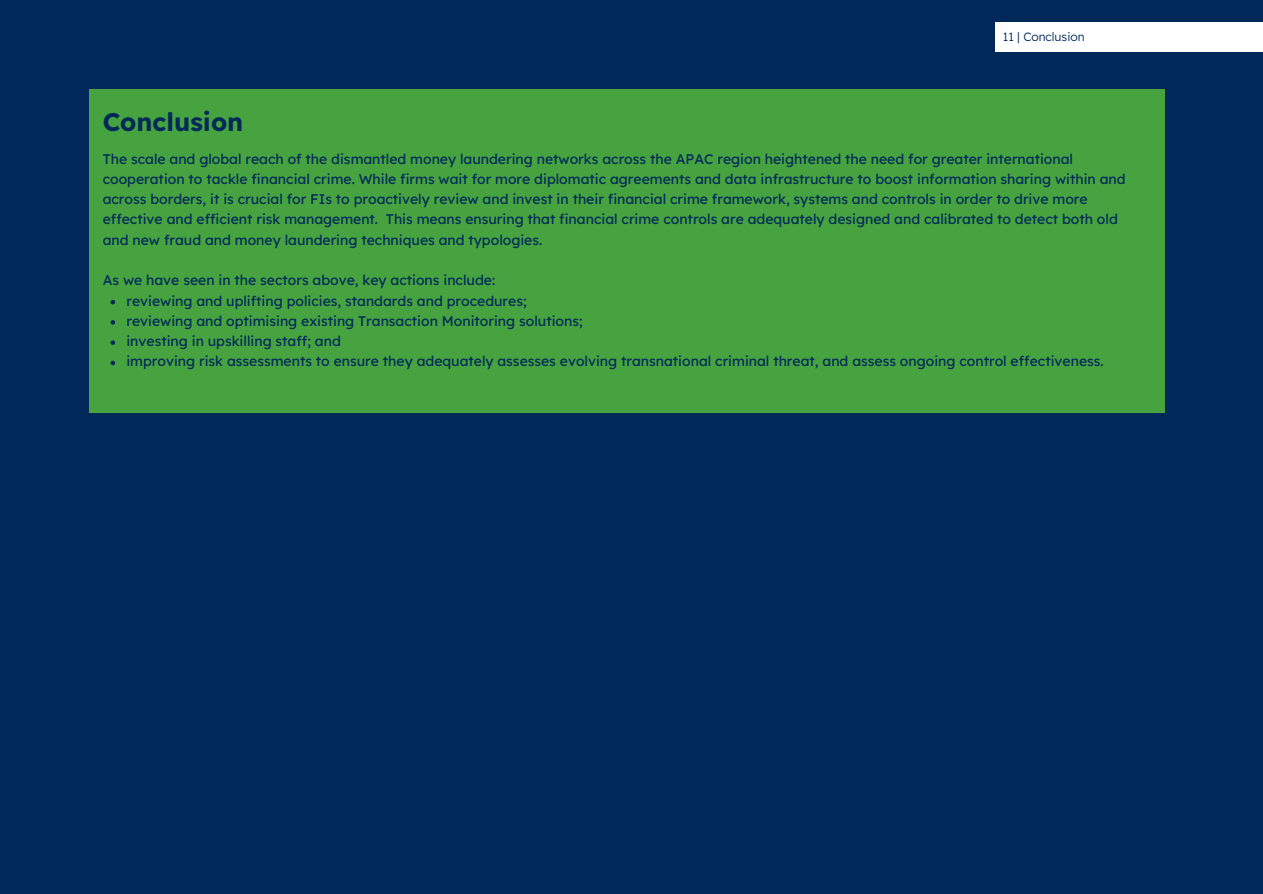
<style>
.page{position:relative;width:1263px;height:894px;background:#fff}
.page>*{position:absolute;margin:0;border:0;box-sizing:border-box;transform-origin:0 0}
.t1{font:700 25.35px "Lexend";color:#002959}
.t2{font:13.95px/20.2px "Lexend";color:#002959}
.t3{font:300 12px "Lexend";color:#002959}
</style>
<div class="page">
<div style="left:0;top:0;width:1263px;height:893px;background:#002959"></div>
<div style="left:89px;top:89px;width:1075px;height:323px;background:#47a340"></div>
<svg style="left:111px;top:300px;width:4px;height:4px"></svg>
<svg style="left:111px;top:320px;width:4px;height:4px"></svg>
<svg style="left:111px;top:340px;width:4px;height:5px"></svg>
<svg style="left:111px;top:360px;width:4px;height:5px"></svg>
<div style="left:995px;top:22px;width:268px;height:30px;background:#fff"></div>
<p class="t3" style="left:1003px;top:29px;width:83px">11 | Conclusion</p>
<p class="t1" style="left:103px;top:105px;width:142px">Conclusion</p>
<h1 class="t2" style="left:103px;top:148px;width:1024px">The scale and global reach of the dismantled money laundering networks across the APAC region heightened the need for greater international cooperation to tackle financial crime. While firms wait for more diplomatic agreements and data infrastructure to boost information sharing within and across borders, it is crucial for FIs to proactively review and invest in their financial crime framework, systems and controls in order to drive more effective and efficient risk management. This means ensuring that financial crime controls are adequately designed and calibrated to detect both old and new fraud and money laundering techniques and typologies.</h1>
<h2 class="t2" style="left:103px;top:270px;width:394px">As we have seen in the sectors above, key actions include:</h2>
<h2 class="t2" style="left:126px;top:290px;width:402px">reviewing and uplifting policies, standards and procedures;</h2>
<p class="t2" style="left:126px;top:310px;width:458px">reviewing and optimising existing Transaction Monitoring solutions;</p>
<p class="t2" style="left:126px;top:330px;width:216px">investing in upskilling staff; and</p>
<p class="t2" style="left:126px;top:351px;width:979px">improving risk assessments to ensure they adequately assesses evolving transnational criminal threat, and assess ongoing control effectiveness.</p>
</div>
